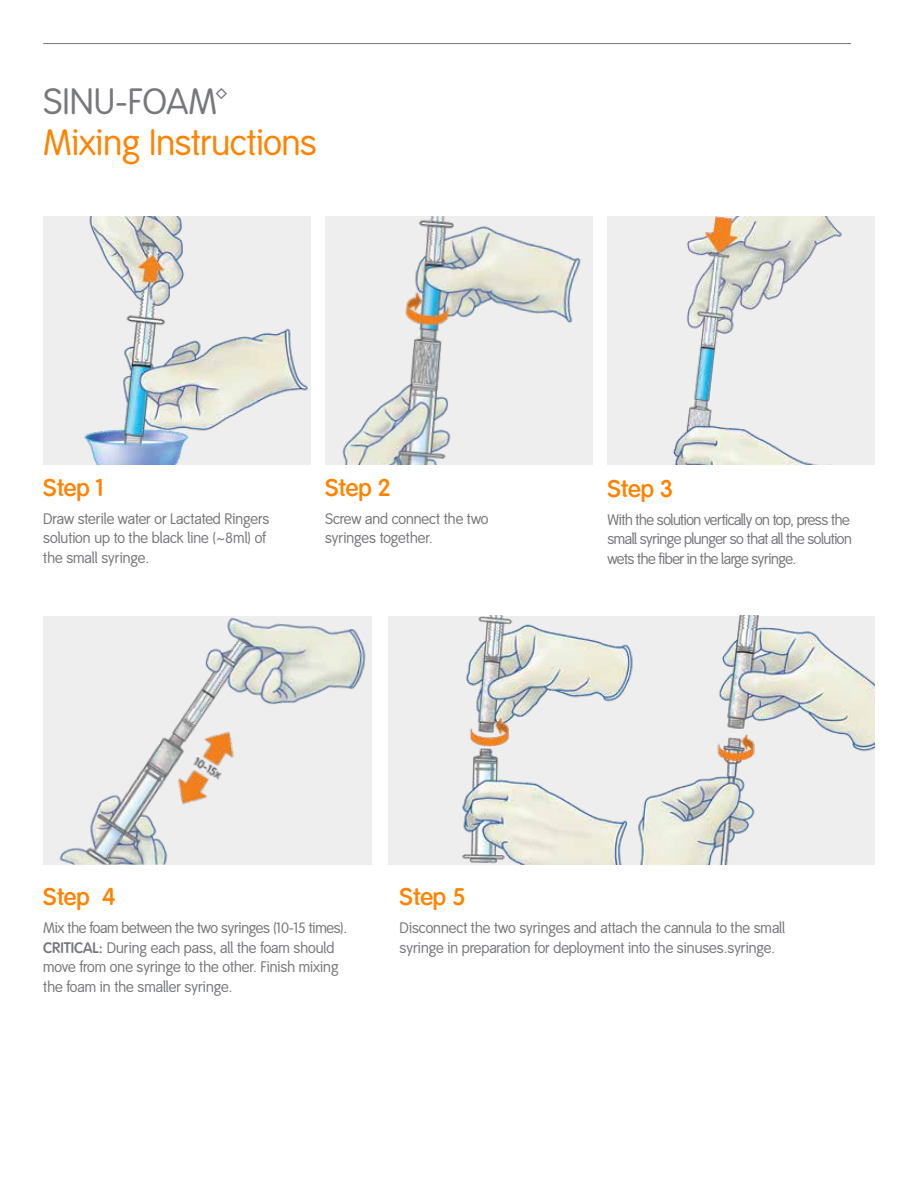
<style>
.page{position:relative;width:918px;height:1188px;background:#fff}
.page>*{position:absolute;margin:0;border:0;box-sizing:border-box;transform-origin:0 0}
.t1{font:36px "Smith&Nephew";color:#ff8300}
.t2{font:36px "Smith&Nephew";color:#77787b}
.t3{font:600 24px "Smith&Nephew";color:#ff8300}
.t4{font:15px/19.5px "Smith&Nephew";color:#77787b}
.t5{font:15px/19.5px "Smith&Nephew";letter-spacing:-.03em;color:#77787b}
.s1{font-weight:700}
</style>
<div class="page">
<div style="left:43px;top:216px;width:267px;height:249px;background:#eeeeef"></div>
<img style="left:84px;top:216px;width:224px;height:249px">
<div style="left:325px;top:216px;width:267px;height:249px;background:#eeeeef"></div>
<img style="left:342px;top:216px;width:239px;height:249px">
<div style="left:608px;top:216px;width:267px;height:249px;background:#eeeeef"></div>
<img style="left:673px;top:216px;width:169px;height:249px">
<div style="left:43px;top:616px;width:329px;height:249px;background:#eeeeef"></div>
<img style="left:59px;top:617px;width:307px;height:248px">
<div style="left:388px;top:616px;width:251px;height:249px;background:#eeeeef"></div>
<img style="left:462px;top:616px;width:171px;height:249px">
<img style="left:638px;top:616px;width:237px;height:249px">
<hr style="left:43px;top:43px;width:808px;height:1px;background:#77787b">
<h1 class="t2" style="left:43px;top:81px;width:184px">SINU-FOAM™</h1>
<h1 class="t1" style="left:43px;top:121px;width:275px">Mixing Instructions</h1>
<h2 class="t3" style="left:43px;top:473px;width:63px">Step 1</h2>
<p class="t4" style="left:43px;top:509px;width:228px">Draw sterile water or Lactated Ringers solution up to the black line (~8ml) of the small syringe.</p>
<h2 class="t3" style="left:325px;top:473px;width:67px">Step 2</h2>
<p class="t4" style="left:325px;top:509px;width:165px">Screw and connect the two syringes together.</p>
<h2 class="t3" style="left:608px;top:474px;width:67px">Step 3</h2>
<p class="t5" style="left:608px;top:510px;width:246px">With the solution vertically on top, press the small syringe plunger so that all the solution wets the fiber in the large syringe.</p>
<h2 class="t3" style="left:43px;top:883px;width:74px">Step 4</h2>
<p class="t4" style="left:43px;top:919px;width:306px">Mix the foam between the two syringes (10-15 times).<br><span class="s1">CRITICAL:</span> During each pass, all the foam should move from one syringe to the other. Finish mixing the foam in the smaller syringe.</p>
<h2 class="t3" style="left:400px;top:883px;width:67px">Step 5</h2>
<p class="t4" style="left:400px;top:919px;width:387px">Disconnect the two syringes and attach the cannula to the small syringe in preparation for deployment into the sinuses.syringe.</p>
</div>
